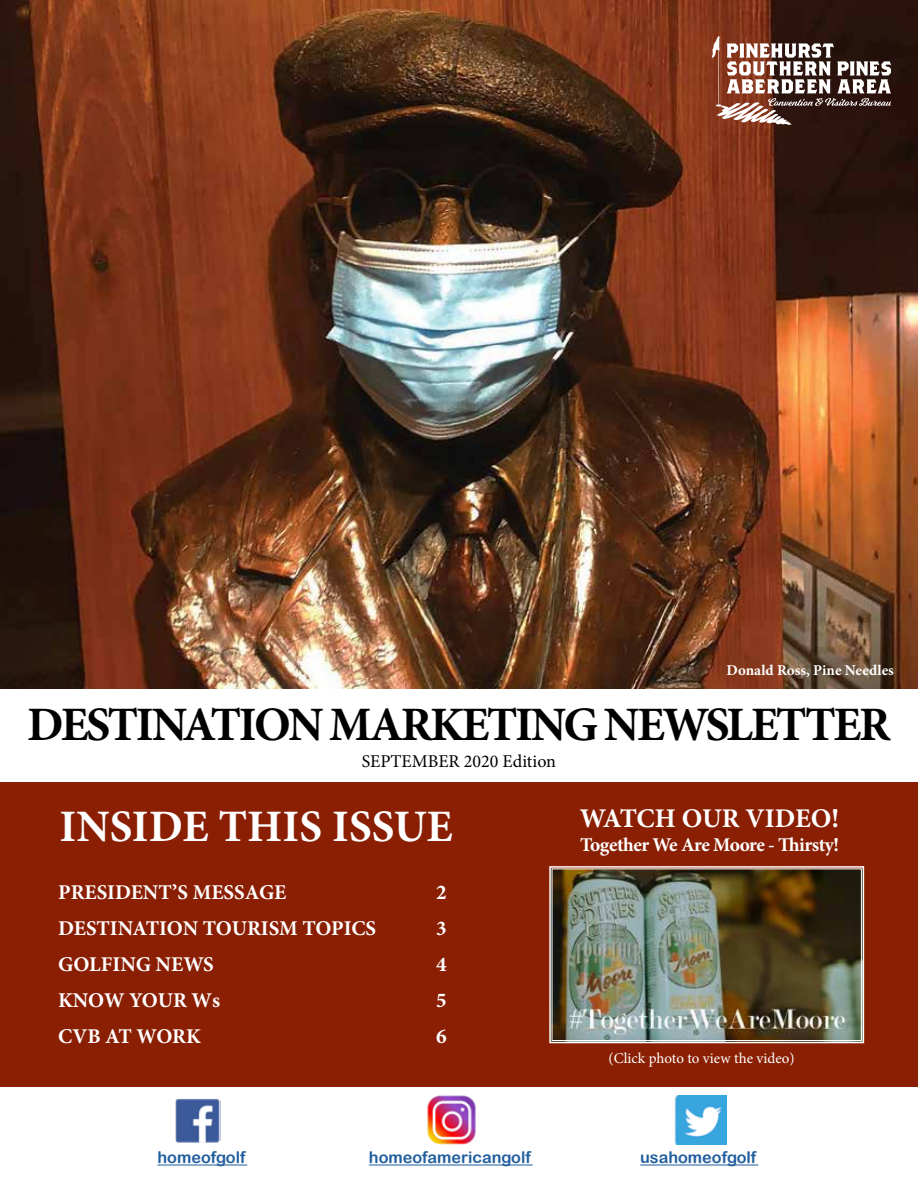
<style>
.page{position:relative;width:918px;height:1188px;background:#fff}
.page>*{position:absolute;margin:0;border:0;box-sizing:border-box;transform-origin:0 0}
.t1{font:700 48px "Minion Pro";letter-spacing:-.05em;color:#000}
.t2{font:700 45px "Minion Pro";color:#fff}
.t3{font:700 27px "Minion Pro";letter-spacing:-.005em;color:#fff}
.t4{font:700 21px "Minion Pro";color:#fff}
.t5{font:700 19.5px "Minion Pro";letter-spacing:-.03em;color:#fff}
.t6{font:18px "Minion Pro";color:#000}
.t7{font:16.2px "Arial Rounded MT Bold";color:#215e9e}
.t8{font:15px "Minion Pro";color:#fff}
.t9{font:700 15px "Minion Pro";color:#fff}
</style>
<div class="page">
<img style="left:1px;top:0;width:917px;height:688px">
<div style="left:1px;top:782px;width:917px;height:305px;background:#8a1f03"></div>
<img style="left:175px;top:1098px;width:45px;height:45px">
<img style="left:427px;top:1095px;width:49px;height:49px">
<img style="left:674px;top:1095px;width:53px;height:49px">
<hr style="left:157px;top:1165px;width:90px;height:1px;background:#215e9e">
<hr style="left:369px;top:1165px;width:164px;height:1px;background:#215e9e">
<hr style="left:640px;top:1165px;width:118px;height:1px;background:#215e9e">
<img style="left:549px;top:866px;width:316px;height:178px">
<div style="left:552px;top:869px;width:310px;height:172px;border:1px solid #fff"></div>
<svg style="left:712px;top:36px;width:179px;height:89px"></svg>
<p class="t9" style="left:727px;top:660px;width:169px">Donald Ross, Pine Needles</p>
<h1 class="t1" style="left:27px;top:691px;width:865px">DESTINATION MARKETING NEWSLETTER</h1>
<p class="t6" style="left:362px;top:749px;width:196px">SEPTEMBER 2020 Edition</p>
<h2 class="t2" style="left:59px;top:795px;width:395px">INSIDE THIS ISSUE</h2>
<p class="t3" style="left:580px;top:800px;width:261px">WATCH OUR VIDEO!</p>
<p class="t5" style="left:580px;top:831px;width:260px">Together We Are Moore - Thirsty!</p>
<p class="t4" style="left:58px;top:878px;width:230px">PRESIDENT’S MESSAGE</p>
<p class="t4" style="left:436px;top:878px;width:12px">2</p>
<p class="t4" style="left:58px;top:914px;width:320px">DESTINATION TOURISM TOPICS</p>
<p class="t4" style="left:436px;top:914px;width:12px">3</p>
<p class="t4" style="left:58px;top:950px;width:157px">GOLFING NEWS</p>
<p class="t4" style="left:436px;top:950px;width:12px">4</p>
<p class="t4" style="left:58px;top:986px;width:163px">KNOW YOUR Ws</p>
<p class="t4" style="left:436px;top:986px;width:12px">5</p>
<p class="t4" style="left:58px;top:1022px;width:144px">CVB AT WORK</p>
<p class="t4" style="left:436px;top:1022px;width:12px">6</p>
<p class="t8" style="left:609px;top:1048px;width:188px">(Click photo to view the video)</p>
<p class="t7" style="left:157px;top:1148px;width:90px">homeofgolf</p>
<p class="t7" style="left:369px;top:1148px;width:163px">homeofamericangolf</p>
<p class="t7" style="left:640px;top:1148px;width:118px">usahomeofgolf</p>
</div>
